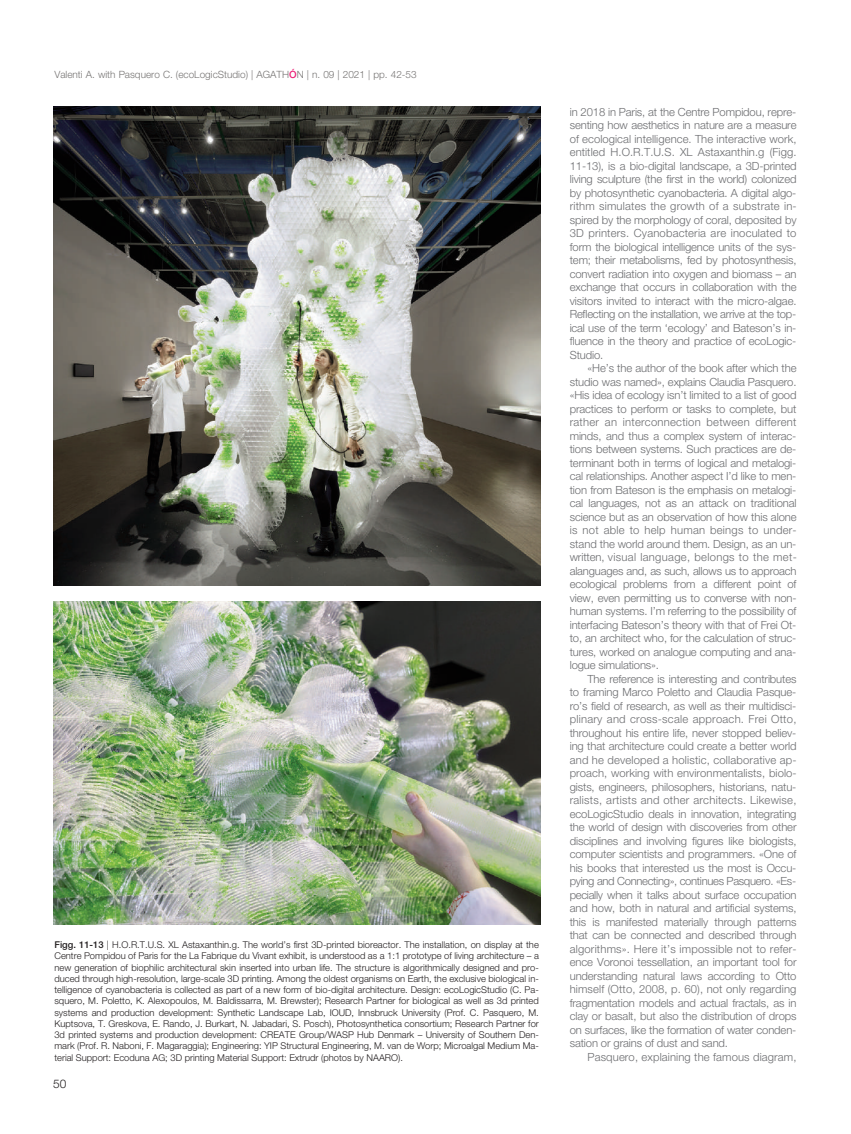
<style>
.page{position:relative;width:851px;height:1134px;background:#fff}
.page>*{position:absolute;margin:0;border:0;box-sizing:border-box;transform-origin:0 0}
.t1{font:300 11.88px "Helvetica Neue LT Std";color:#231f20}
.t2{font:300 11.25px/13.5px "Helvetica Neue LT Std";letter-spacing:-.01em;color:#6c6d70;text-align:justify}
.t3{font:300 11.25px "Helvetica Neue LT Std";letter-spacing:.01em;color:#6c6d70}
.t4{font:300 10px "Helvetica Neue LT Std";color:#777574}
.t5{font:300 9.38px/11.2px "Helvetica Neue LT Std";color:#231f20;text-align:justify}
.s1{font-weight:500;color:#eb2277}
.s2{font-weight:500}
</style>
<div class="page">
<img style="left:53px;top:106px;width:487px;height:480px">
<img style="left:53px;top:601px;width:487px;height:323px">
<p class="t4" style="left:54px;top:70px;width:364px">Valenti A. with Pasquero C. (ecoLogicStudio) | AGATH<span class="s1">Ó</span>N | n. 09 | 2021 | pp. 42-53</p>
<p class="t5" style="left:54px;top:940px;width:486px"><span class="s2">Figg. 11-13</span> | H.O.R.T.U.S. XL Astaxanthin.g. The world’s first 3D-printed bioreactor. The installation, on display at the Centre Pompidou of Paris for the La Fabrique du Vivant exhibit, is understood as a 1:1 prototype of living architecture – a new generation of biophilic architectural skin inserted into urban life. The structure is algorithmically designed and pro&shy;duced through high-resolution, large-scale 3D printing. Among the oldest organisms on Earth, the exclusive biological in&shy;telligence of cyanobacteria is collected as part of a new form of bio-digital architecture. Design: ecoLogicStudio (C. Pa&shy;squero, M. Poletto, K. Alexopoulos, M. Baldissarra, M. Brewster); Research Partner for biological as well as 3d printed systems and production development: Synthetic Landscape Lab, IOUD, Innsbruck University (Prof. C. Pasquero, M.<br>Kuptsova, T. Greskova, E. Rando, J. Burkart, N. Jabadari, S. Posch), Photosynthetica consortium; Research Partner for 3d printed systems and production development: CREATE Group/WASP Hub Denmark – University of Southern Den&shy;mark (Prof. R. Naboni, F. Magaraggia); Engineering: YIP Structural Engineering, M. van de Worp; Microalgal Medium Ma&shy;terial Support: Ecoduna AG; 3D printing Material Support: Extrudr (photos by NAARO).</p>
<p class="t1" style="left:53px;top:1079px;width:15px">50</p>
<p class="t2" style="left:569px;top:106px;width:228px">in 2018 in Paris, at the Centre Pompidou, repre&shy;senting how aesthetics in nature are a measure of ecological intelligence. The interactive work, entitled H.O.R.T.U.S. XL Astaxanthin.g (Figg.<br>11-13), is a bio-digital landscape, a 3D-printed living sculpture (the first in the world) colonized by photosynthetic cyanobacteria. A digital algo&shy;rithm simulates the growth of a substrate in&shy;spired by the morphology of coral, deposited by 3D printers. Cyanobacteria are inoculated to form the biological intelligence units of the sys&shy;tem; their metabolisms, fed by photosynthesis, convert radiation into oxygen and biomass – an exchange that occurs in collaboration with the visitors invited to interact with the micro-algae.<br>Reflecting on the installation, we arrive at the top&shy;ical use of the term ‘ecology’ and Bateson’s in&shy;fluence in the theory and practice of ecoLogic-Studio.</p>
<p class="t2" style="left:569px;top:362px;width:228px;text-indent:18px">«He’s the author of the book after which the studio was named», explains Claudia Pasquero. «His idea of ecology isn’t limited to a list of good practices to perform or tasks to complete, but rather an interconnection between different minds, and thus a complex system of interac&shy;tions between systems. Such practices are de&shy;terminant both in terms of logical and metalogi&shy;cal relationships. Another aspect I’d like to men&shy;tion from Bateson is the emphasis on metalogi&shy;cal languages, not as an attack on traditional science but as an observation of how this alone is not able to help human beings to under&shy;stand the world around them. Design, as an un&shy;written, visual language, belongs to the met&shy;alanguages and, as such, allows us to approach ecological problems from a different point of view, even permitting us to converse with non&shy;human systems. I’m referring to the possibility of interfacing Bateson’s theory with that of Frei Ot&shy;to, an architect who, for the calculation of struc&shy;tures, worked on analogue computing and ana&shy;logue simulations».</p>
<p class="t2" style="left:569px;top:673px;width:228px;text-indent:18px">The reference is interesting and contributes to framing Marco Poletto and Claudia Pasque&shy;ro’s field of research, as well as their multidisci&shy;plinary and cross-scale approach. Frei Otto, throughout his entire life, never stopped believ&shy;ing that architecture could create a better world and he developed a holistic, collaborative ap&shy;proach, working with environmentalists, biolo&shy;gists, engineers, philosophers, historians, natu&shy;ralists, artists and other architects. Likewise, ecoLogicStudio deals in innovation, integrating the world of design with discoveries from other disciplines and involving figures like biologists, computer scientists and programmers. «One of his books that interested us the most is Occu&shy;pying and Connecting», continues Pasquero. «Es&shy;pecially when it talks about surface occupation and how, both in natural and artificial systems, this is manifested materially through patterns that can be connected and described through algorithms». Here it’s impossible not to refer&shy;ence Voronoi tessellation, an important tool for understanding natural laws according to Otto himself (Otto, 2008, p. 60), not only regarding fragmentation models and actual fractals, as in clay or basalt, but also the distribution of drops on surfaces, like the formation of water conden&shy;sation or grains of dust and sand.</p>
<p class="t3" style="left:587px;top:1053px;width:210px">Pasquero, explaining the famous diagram,</p>
</div>
